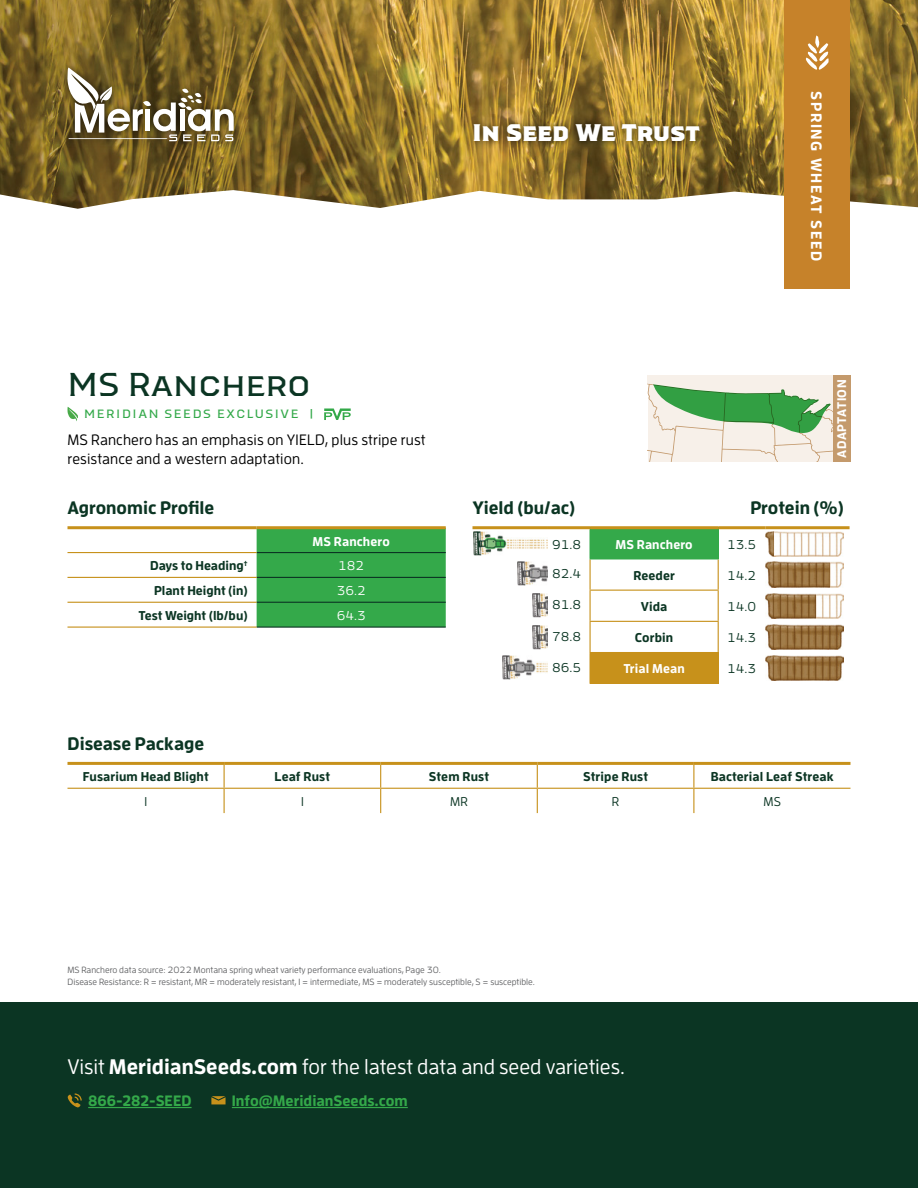
<style>
.page{position:relative;width:918px;height:1188px;background:#fff}
.page>*{position:absolute;margin:0;border:0;box-sizing:border-box;transform-origin:0 0}
.t1{font:33px "Worker";color:#0b3523}
.t2{font:900 24px "Worker";color:#fff}
.t3{font:500 21px "Enzo OT";color:#fff}
.t4{font:700 18px "Enzo OT";color:#0b3523}
.t5{font:500 15px/19.5px "Enzo OT";letter-spacing:.01em;color:#000}
.t6{font:700 15px "Enzo OT";color:#34a94a}
.t7{font:700 15px "Enzo OT";letter-spacing:.11em;color:#fff}
.t8{font:700 12.75px "Enzo OT";letter-spacing:.01em;color:#0b3523}
.t9{font:500 12.75px "Enzo OT";color:#0b3523}
.t10{font:700 12.75px "Enzo OT";letter-spacing:.01em;color:#fff}
.t11{font:500 12.75px "Enzo OT";color:#fff}
.t12{font:700 12.45px "Enzo OT";letter-spacing:.035em;color:#fff}
.t13{font:12px "Worker";letter-spacing:.13em;color:#34a94a}
.t14{font:500 9px/12px "Enzo OT";color:#636466}
.s1{font-weight:700}
</style>
<div class="page">
<div style="left:0;top:1002px;width:918px;height:186px;background:#0b3523"></div>
<hr style="left:88px;top:1107px;width:104px;height:1px;background:#34a94a">
<hr style="left:232px;top:1107px;width:176px;height:1px;background:#34a94a">
<svg style="left:68px;top:1093px;width:14px;height:14px"></svg>
<svg style="left:211px;top:1096px;width:15px;height:8px"></svg>
<img style="left:377px;top:0;width:541px;height:190px">
<svg style="left:0;top:0;width:377px;height:190px;background:#7c6325"></svg>
<svg style="left:0;top:190px;width:918px;height:99px"></svg>
<div style="left:60px;top:60px;width:182px;height:90px;background:#000;opacity:.75"></div>
<svg style="left:68px;top:68px;width:166px;height:73px"></svg>
<svg style="left:68px;top:407px;width:10px;height:14px"></svg>
<svg style="left:324px;top:408px;width:27px;height:12px"></svg>
<div style="left:784px;top:0;width:66px;height:288px;background:#c6822a"></div>
<svg style="left:806px;top:36px;width:23px;height:34px"></svg>
<div style="left:467px;top:115px;width:241px;height:34px;background:#000;opacity:.75"></div>
<svg style="left:648px;top:375px;width:185px;height:87px;background:#bed6b7"></svg>
<div style="left:833px;top:375px;width:17px;height:87px;background:#c49a6c"></div>
<hr style="left:68px;top:762px;width:156px;height:3px;background:#c7911b">
<hr style="left:224px;top:762px;width:157px;height:3px;background:#c7911b">
<hr style="left:381px;top:762px;width:156px;height:3px;background:#c7911b">
<hr style="left:537px;top:762px;width:157px;height:3px;background:#c7911b">
<hr style="left:694px;top:762px;width:157px;height:3px;background:#c7911b">
<hr style="left:68px;top:788px;width:156px;height:1px;background:#c7911b">
<hr style="left:224px;top:788px;width:157px;height:1px;background:#c7911b">
<svg style="left:224px;top:765px;width:1px;height:48px"></svg>
<hr style="left:381px;top:788px;width:156px;height:1px;background:#c7911b">
<svg style="left:380px;top:765px;width:1px;height:48px"></svg>
<hr style="left:537px;top:788px;width:157px;height:1px;background:#c7911b">
<svg style="left:537px;top:765px;width:1px;height:48px"></svg>
<hr style="left:694px;top:788px;width:157px;height:1px;background:#c7911b">
<svg style="left:693px;top:765px;width:1px;height:48px"></svg>
<div style="left:257px;top:529px;width:189px;height:98px;background:#34a94a"></div>
<hr style="left:257px;top:552px;width:189px;height:1px;background:#0b3523">
<hr style="left:257px;top:577px;width:189px;height:1px;background:#0b3523">
<hr style="left:257px;top:602px;width:189px;height:1px;background:#0b3523">
<hr style="left:257px;top:627px;width:189px;height:1px;background:#0b3523">
<hr style="left:68px;top:526px;width:189px;height:3px;background:#c7911b">
<hr style="left:257px;top:526px;width:189px;height:3px;background:#c7911b">
<hr style="left:68px;top:552px;width:189px;height:1px;background:#c7911b">
<hr style="left:68px;top:577px;width:189px;height:1px;background:#c7911b">
<hr style="left:68px;top:602px;width:189px;height:1px;background:#c7911b">
<hr style="left:68px;top:627px;width:189px;height:1px;background:#c7911b">
<div style="left:590px;top:528px;width:128px;height:31px;background:#34a94a"></div>
<div style="left:590px;top:653px;width:128px;height:31px;background:#c7911b"></div>
<hr style="left:590px;top:526px;width:128px;height:3px;background:#c7911b">
<hr style="left:590px;top:590px;width:129px;height:1px;background:#c7911b">
<hr style="left:590px;top:621px;width:129px;height:1px;background:#c7911b">
<hr style="left:590px;top:652px;width:129px;height:1px;background:#c7911b">
<hr style="left:590px;top:559px;width:1px;height:31px;background:#c7911b">
<hr style="left:718px;top:559px;width:1px;height:31px;background:#c7911b">
<hr style="left:590px;top:591px;width:1px;height:30px;background:#c7911b">
<hr style="left:718px;top:591px;width:1px;height:30px;background:#c7911b">
<hr style="left:590px;top:622px;width:1px;height:30px;background:#c7911b">
<hr style="left:718px;top:622px;width:1px;height:30px;background:#c7911b">
<hr style="left:718px;top:653px;width:1px;height:31px;background:#c7911b">
<svg style="left:718px;top:529px;width:1px;height:29px"></svg>
<hr style="left:590px;top:558px;width:129px;height:1px;background:#34a94a">
<hr style="left:472px;top:526px;width:75px;height:3px;background:#c7911b">
<hr style="left:547px;top:526px;width:43px;height:3px;background:#c7911b">
<hr style="left:718px;top:526px;width:48px;height:3px;background:#c7911b">
<hr style="left:766px;top:526px;width:84px;height:3px;background:#c7911b">
<img style="left:473px;top:532px;width:74px;height:24px">
<img style="left:774px;top:531px;width:70px;height:26px">
<img style="left:766px;top:531px;width:8px;height:26px">
<img style="left:518px;top:562px;width:29px;height:24px">
<img style="left:829px;top:562px;width:15px;height:25px">
<img style="left:766px;top:562px;width:63px;height:25px">
<img style="left:533px;top:594px;width:14px;height:24px">
<img style="left:815px;top:593px;width:29px;height:25px">
<img style="left:766px;top:593px;width:49px;height:25px">
<img style="left:533px;top:626px;width:14px;height:24px">
<img style="left:766px;top:624px;width:77px;height:26px">
<img style="left:503px;top:656px;width:44px;height:24px">
<img style="left:766px;top:655px;width:78px;height:26px">
<h1 class="t1" style="left:68px;top:366px;width:244px">MS Ranchero</h1>
<h3 class="t13" style="left:84px;top:407px;width:231px">MERIDIAN SEEDS EXCLUSIVE |</h3>
<h3 class="t5" style="left:68px;top:429px;width:360px">MS Ranchero has an emphasis on YIELD, plus stripe rust resistance and a western adaptation.</h3>
<h3 class="t4" style="left:68px;top:497px;width:148px">Agronomic Profile</h3>
<h3 class="t10" style="left:313px;top:533px;width:79px">MS Ranchero</h3>
<h3 class="t8" style="left:150px;top:558px;width:99px">Days to Heading<sup>†</sup></h3>
<h3 class="t11" style="left:338px;top:558px;width:28px">182</h3>
<h3 class="t8" style="left:154px;top:583px;width:95px">Plant Height (in)</h3>
<h3 class="t11" style="left:337px;top:583px;width:30px">36.2</h3>
<h3 class="t8" style="left:139px;top:607px;width:110px">Test Weight (lb/bu)</h3>
<h3 class="t11" style="left:337px;top:608px;width:30px">64.3</h3>
<h2 class="t2" style="left:472px;top:119px;width:229px">In Seed We Trust</h2>
<h3 class="t7" style="left:826px;top:91px;width:171px;rotate:90deg">SPRING WHEAT SEED</h3>
<h3 class="t12" style="left:834px;top:458px;width:79px;rotate:-90deg">ADAPTATION</h3>
<h3 class="t4" style="left:472px;top:497px;width:104px">Yield (bu/ac)</h3>
<h3 class="t4" style="left:750px;top:497px;width:95px">Protein (%)</h3>
<h3 class="t9" style="left:552px;top:537px;width:30px">91.8</h3>
<h3 class="t10" style="left:616px;top:536px;width:79px">MS Ranchero</h3>
<h3 class="t9" style="left:727px;top:537px;width:30px">13.5</h3>
<h3 class="t9" style="left:552px;top:566px;width:30px">82.4</h3>
<h3 class="t8" style="left:633px;top:567px;width:43px">Reeder</h3>
<h3 class="t9" style="left:727px;top:568px;width:30px">14.2</h3>
<h3 class="t9" style="left:552px;top:597px;width:30px">81.8</h3>
<h3 class="t8" style="left:641px;top:598px;width:28px">Vida</h3>
<h3 class="t9" style="left:727px;top:599px;width:30px">14.0</h3>
<h3 class="t9" style="left:552px;top:629px;width:30px">78.8</h3>
<h3 class="t8" style="left:635px;top:630px;width:40px">Corbin</h3>
<h3 class="t9" style="left:727px;top:630px;width:30px">14.3</h3>
<h3 class="t9" style="left:552px;top:660px;width:30px">86.5</h3>
<h3 class="t10" style="left:623px;top:661px;width:63px">Trial Mean</h3>
<h3 class="t9" style="left:727px;top:662px;width:30px">14.3</h3>
<h3 class="t4" style="left:68px;top:732px;width:138px">Disease Package</h3>
<h3 class="t8" style="left:83px;top:769px;width:128px">Fusarium Head Blight</h3>
<h3 class="t8" style="left:275px;top:769px;width:57px">Leaf Rust</h3>
<h3 class="t8" style="left:429px;top:769px;width:62px">Stem Rust</h3>
<h3 class="t8" style="left:583px;top:769px;width:66px">Stripe Rust</h3>
<h3 class="t8" style="left:711px;top:769px;width:124px">Bacterial Leaf Streak</h3>
<h3 class="t9" style="left:144px;top:794px;width:4px">I</h3>
<h3 class="t9" style="left:301px;top:794px;width:4px">I</h3>
<h3 class="t9" style="left:450px;top:794px;width:19px">MR</h3>
<h3 class="t9" style="left:612px;top:794px;width:9px">R</h3>
<h3 class="t9" style="left:764px;top:794px;width:19px">MS</h3>
<p class="t14" style="left:68px;top:964px;width:469px">MS Ranchero data source: 2022 Montana spring wheat variety performance evaluations, Page 30.<br>Disease Resistance: R = resistant, MR = moderately resistant, I = intermediate, MS = moderately susceptible, S = susceptible.</p>
<h3 class="t3" style="left:68px;top:1054px;width:559px">Visit <span class="s1">MeridianSeeds.com</span> for the latest data and seed varieties.</h3>
<h3 class="t6" style="left:88px;top:1091px;width:105px">866-282-SEED</h3>
<h3 class="t6" style="left:232px;top:1091px;width:177px">Info@MeridianSeeds.com</h3>
</div>
